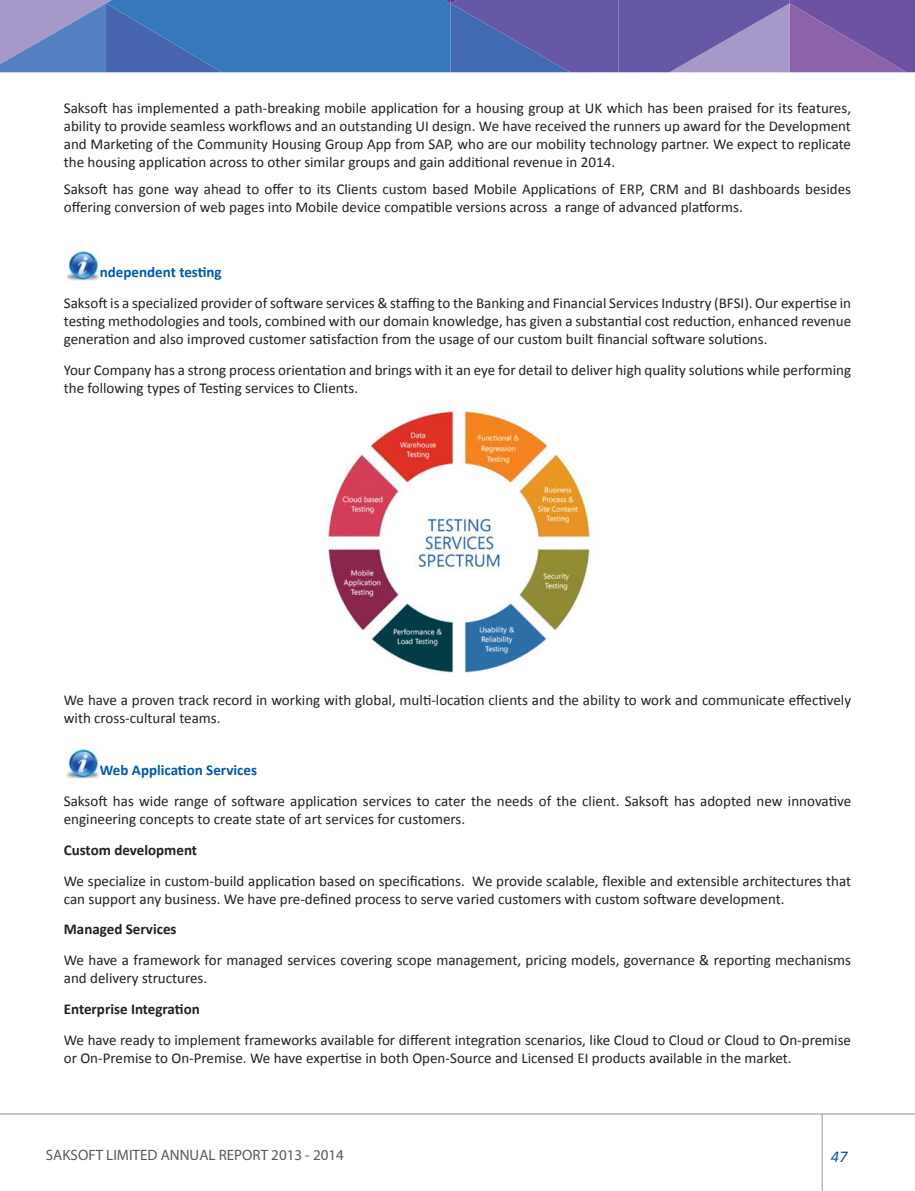
<style>
.page{position:relative;width:915px;height:1191px;background:#fff}
.page>*{position:absolute;margin:0;border:0;box-sizing:border-box;transform-origin:0 0}
.t1{font:italic 16.5px "Calibri";color:#005aaa}
.t2{font:15px/18px "Calibri";color:#231f20}
.t3{font:700 15px "Calibri";color:#231f20}
.t4{font:700 15px "Calibri";color:#005aaa}
.t5{font:15px "Myriad Pro";color:#58595b}
</style>
<div class="page">
<hr style="left:0;top:1113px;width:914px;height:1px;background:#939598">
<hr style="left:821px;top:1114px;width:1px;height:76px;background:#939598">
<svg style="left:0;top:0;width:914px;height:72px;background:#5c6eb4"></svg>
<img style="left:66px;top:250px;width:34px;height:31px">
<img style="left:328px;top:408px;width:270px;height:265px">
<img style="left:66px;top:748px;width:34px;height:31px">
<p class="t2" style="left:64px;top:101px;width:788px;text-align:justify">Saksoft has implemented a path-breaking mobile application for a housing group at UK which has been praised for its features, ability to provide seamless workflows and an outstanding UI design. We have received the runners up award for the Development and Marketing of the Community Housing Group App from SAP, who are our mobility technology partner. We expect to replicate the housing application across to other similar groups and gain additional revenue in 2014.</p>
<p class="t2" style="left:64px;top:181px;width:788px">Saksoft has gone way ahead to offer to its Clients custom based Mobile Applications of ERP, CRM and BI dashboards besides offering conversion of web pages into Mobile device compatible versions across a range of advanced platforms.</p>
<p class="t4" style="left:100px;top:266px;width:123px">ndependent testing</p>
<p class="t2" style="left:64px;top:295px;width:788px;text-align:justify">Saksoft is a specialized provider of software services &amp; staffing to the Banking and Financial Services Industry (BFSI). Our expertise in testing methodologies and tools, combined with our domain knowledge, has given a substantial cost reduction, enhanced revenue generation and also improved customer satisfaction from the usage of our custom built financial software solutions.</p>
<p class="t2" style="left:64px;top:362px;width:788px">Your Company has a strong process orientation and brings with it an eye for detail to deliver high quality solutions while performing the following types of Testing services to Clients.</p>
<p class="t2" style="left:64px;top:692px;width:788px">We have a proven track record in working with global, multi-location clients and the ability to work and communicate effectively with cross-cultural teams.</p>
<p class="t4" style="left:100px;top:764px;width:159px">Web Application Services</p>
<p class="t2" style="left:64px;top:793px;width:788px">Saksoft has wide range of software application services to cater the needs of the client. Saksoft has adopted new innovative engineering concepts to create state of art services for customers.</p>
<p class="t3" style="left:64px;top:843px;width:135px">Custom development</p>
<p class="t2" style="left:64px;top:872px;width:788px">We specialize in custom-build application based on specifications. We provide scalable, flexible and extensible architectures that can support any business. We have pre-defined process to serve varied customers with custom software development.</p>
<p class="t3" style="left:64px;top:923px;width:114px">Managed Services</p>
<p class="t2" style="left:64px;top:952px;width:788px">We have a framework for managed services covering scope management, pricing models, governance &amp; reporting mechanisms and delivery structures.</p>
<p class="t3" style="left:64px;top:1002px;width:137px">Enterprise Integration</p>
<p class="t2" style="left:64px;top:1032px;width:788px">We have ready to implement frameworks available for different integration scenarios, like Cloud to Cloud or Cloud to On-premise or On-Premise to On-Premise. We have expertise in both Open-Source and Licensed EI products available in the market.</p>
<p class="t5" style="left:46px;top:1146px;width:299px">SAKSOFT LIMITED ANNUAL REPORT 2013 - 2014</p>
<p class="t1" style="left:830px;top:1149px;width:18px">47</p>
</div>
